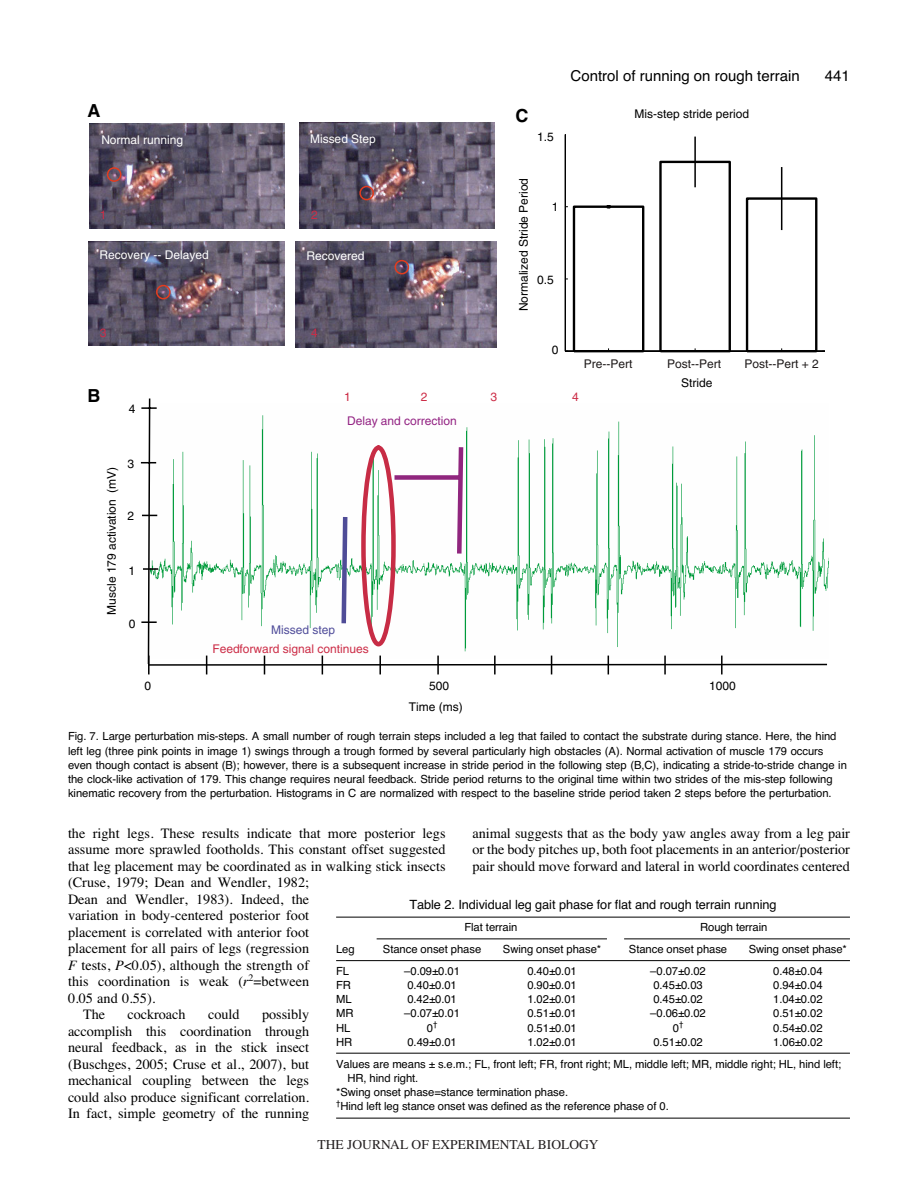
<style>
.page{position:relative;width:918px;height:1188px;background:#fff}
.page>*{position:absolute;margin:0;border:0;box-sizing:border-box;transform-origin:0 0}
.t1{font:700 18px "Helvetica";color:#000}
.t2{font:15px "Helvetica";color:#000}
.t3{font:14.25px/16.5px "Times";color:#000;text-align:justify}
.t4{font:13.5px "Times";color:#231f20}
.t5{font:12.75px "Helvetica";letter-spacing:-.005em;color:#000}
.t6{font:12px "Helvetica";color:#000}
.t7{font:12px "Helvetica";color:#fff}
.t8{font:12px "Helvetica";color:#cc2d47}
.t9{font:12px "Helvetica";color:#1e1a1a}
.t10{font:12px "Helvetica";color:#932383}
.t11{font:12px "Helvetica";color:#504d9a}
.t12{font:11.25px/14.2px "Helvetica";letter-spacing:-.005em;color:#000}
.s1{color:#fff}
.s2{font-style:italic}
</style>
<div class="page">
<img style="left:90px;top:123px;width:195px;height:106px">
<img style="left:299px;top:123px;width:195px;height:106px">
<img style="left:89px;top:241px;width:195px;height:104px">
<img style="left:296px;top:241px;width:200px;height:107px">
<hr style="left:565px;top:134px;width:1px;height:217px;background:#000">
<svg style="left:572px;top:160px;width:247px;height:193px"></svg>
<hr style="left:565px;top:351px;width:260px;height:1px;background:#000">
<hr style="left:694px;top:137px;width:2px;height:50px;background:#000">
<hr style="left:781px;top:167px;width:1px;height:63px;background:#000">
<img style="left:158px;top:415px;width:671px;height:244px">
<svg style="left:339px;top:512px;width:11px;height:116px"></svg>
<div style="left:361px;top:445px;width:35px;height:201px;border:5px solid #c72c45;border-radius:50%"></div>
<svg style="left:390px;top:443px;width:76px;height:115px"></svg>
<hr style="left:148px;top:664px;width:679px;height:2px;background:#000">
<svg style="left:437px;top:656px;width:2px;height:18px"></svg>
<svg style="left:721px;top:656px;width:2px;height:18px"></svg>
<svg style="left:494px;top:656px;width:2px;height:18px"></svg>
<svg style="left:551px;top:656px;width:1px;height:18px"></svg>
<svg style="left:608px;top:656px;width:1px;height:18px"></svg>
<svg style="left:664px;top:656px;width:2px;height:18px"></svg>
<svg style="left:140px;top:398px;width:18px;height:276px"></svg>
<svg style="left:206px;top:656px;width:1px;height:18px"></svg>
<svg style="left:264px;top:656px;width:1px;height:18px"></svg>
<svg style="left:322px;top:656px;width:1px;height:18px"></svg>
<svg style="left:379px;top:656px;width:2px;height:18px"></svg>
<svg style="left:106px;top:166px;width:304px;height:134px"></svg>
<hr style="left:336px;top:917px;width:514px;height:1px;background:#000">
<hr style="left:377px;top:939px;width:230px;height:1px;background:#000">
<hr style="left:624px;top:939px;width:226px;height:1px;background:#000">
<hr style="left:336px;top:960px;width:514px;height:1px;background:#000">
<hr style="left:336px;top:1053px;width:514px;height:1px;background:#000">
<hr style="left:336px;top:1118px;width:514px;height:1px;background:#000">
<h1 class="t1" style="left:88px;top:104px;width:14px">A</h1>
<h1 class="t1" style="left:515px;top:109px;width:14px">C</h1>
<p class="t7" style="left:101px;top:136px;width:83px">Normal running</p>
<p class="t7" style="left:310px;top:135px;width:67px">Missed Step</p>
<p class="t6" style="left:537px;top:132px;width:18px">1.5</p>
<p class="t8" style="left:100px;top:211px;width:8px">1</p>
<p class="t8" style="left:311px;top:211px;width:8px">2</p>
<p class="t7" style="left:100px;top:250px;width:111px">Recovery -- Delayed</p>
<p class="t7" style="left:307px;top:251px;width:59px">Recovered</p>
<p class="t8" style="left:100px;top:329px;width:8px">3</p>
<p class="t8" style="left:311px;top:329px;width:8px">4</p>
<p class="t6" style="left:519px;top:311px;width:135px;rotate:-90deg">Normalized Stride Period</p>
<p class="t6" style="left:552px;top:203px;width:8px">1</p>
<p class="t6" style="left:537px;top:275px;width:18px">0.5</p>
<p class="t6" style="left:552px;top:346px;width:8px">0</p>
<h2 class="t2" style="left:571px;top:70px;width:231px">Control of running on rough terrain</h2>
<h2 class="t2" style="left:825px;top:70px;width:27px">441</h2>
<p class="t6" style="left:635px;top:110px;width:116px">Mis-step stride period</p>
<p class="t9" style="left:584px;top:359px;width:50px">Pre--Pert</p>
<p class="t9" style="left:667px;top:359px;width:56px">Post--Pert</p>
<p class="t9" style="left:745px;top:359px;width:76px">Post--Pert + 2</p>
<p class="t6" style="left:681px;top:378px;width:33px">Stride</p>
<h1 class="t1" style="left:88px;top:389px;width:14px">B</h1>
<p class="t6" style="left:129px;top:404px;width:8px">4</p>
<p class="t8" style="left:344px;top:393px;width:8px">1</p>
<p class="t8" style="left:490px;top:393px;width:8px">3</p>
<p class="t8" style="left:421px;top:393px;width:8px">2</p>
<p class="t8" style="left:572px;top:393px;width:8px">4</p>
<p class="t10" style="left:347px;top:416px;width:111px">Delay and correction</p>
<p class="t6" style="left:107px;top:615px;width:150px;rotate:-90deg">Muscle 179 activation (mV)</p>
<p class="t6" style="left:127px;top:460px;width:8px">3</p>
<p class="t6" style="left:127px;top:512px;width:8px">2</p>
<p class="t6" style="left:128px;top:566px;width:8px">1</p>
<p class="t6" style="left:129px;top:620px;width:8px">0</p>
<p class="t11" style="left:271px;top:625px;width:66px">Missed step</p>
<p class="t8" style="left:212px;top:644px;width:158px">Feedforward signal continues</p>
<p class="t6" style="left:145px;top:681px;width:8px">0</p>
<p class="t6" style="left:429px;top:681px;width:21px">500</p>
<p class="t6" style="left:709px;top:681px;width:28px">1000</p>
<p class="t6" style="left:409px;top:703px;width:55px">Time (ms)</p>
<p class="t12" style="left:68px;top:730px;width:780px">Fig.<span class="s1">·</span>7. Large perturbation mis-steps. A small number of rough terrain steps included a leg that failed to contact the substrate during stance. Here, the hind left leg (three pink points in image 1) swings through a trough formed by several particularly high obstacles (A). Normal activation of muscle 179 occurs even though contact is absent (B); however, there is a subsequent increase in stride period in the following step (B,C), indicating a stride-to-stride change in the clock-like activation of 179. This change requires neural feedback. Stride period returns to the original time within two strides of the mis-step following kinematic recovery from the perturbation. Histograms in C are normalized with respect to the baseline stride period taken 2 steps before the perturbation.</p>
<p class="t3" style="left:68px;top:826px;width:379px">the right legs. These results indicate that more posterior legs</p>
<p class="t3" style="left:68px;top:843px;width:379px">assume more sprawled footholds. This constant offset suggested</p>
<p class="t3" style="left:68px;top:859px;width:379px">that leg placement may be coordinated as in walking stick insects</p>
<p class="t3" style="left:68px;top:876px;width:243px">(Cruse, 1979; Dean and Wendler, 1982;</p>
<p class="t3" style="left:68px;top:892px;width:243px">Dean and Wendler, 1983). Indeed, the</p>
<p class="t3" style="left:68px;top:909px;width:243px">variation in body-centered posterior foot</p>
<p class="t3" style="left:68px;top:925px;width:243px">placement is correlated with anterior foot</p>
<p class="t3" style="left:68px;top:942px;width:243px">placement for all pairs of legs (regression</p>
<p class="t3" style="left:68px;top:958px;width:243px"><span class="s2">F</span> tests, <span class="s2">P</span>&lt;0.05), although the strength of</p>
<p class="t3" style="left:68px;top:975px;width:243px">this coordination is weak (<span class="s2">r</span><sup>2</sup>=between</p>
<p class="t3" style="left:68px;top:991px;width:89px">0.05 and 0.55).</p>
<p class="t3" style="left:83px;top:1008px;width:24px">The</p>
<p class="t3" style="left:128px;top:1008px;width:59px">cockroach</p>
<p class="t3" style="left:208px;top:1008px;width:33px">could</p>
<p class="t3" style="left:472px;top:826px;width:379px">animal suggests that as the body yaw angles away from a leg pair or the body pitches up, both foot placements in an anterior/posterior pair should move forward and lateral in world coordinates centered</p>
<p class="t5" style="left:409px;top:900px;width:369px">Table<span class="s1">·</span>2. Individual leg gait phase for flat and rough terrain running</p>
<p class="t12" style="left:464px;top:921px;width:55px">Flat terrain</p>
<p class="t12" style="left:700px;top:921px;width:69px">Rough terrain</p>
<p class="t12" style="left:336px;top:943px;width:20px">Leg</p>
<p class="t12" style="left:383px;top:943px;width:100px">Stance onset phase</p>
<p class="t12" style="left:503px;top:943px;width:100px">Swing onset phase*</p>
<p class="t12" style="left:629px;top:943px;width:100px">Stance onset phase</p>
<p class="t12" style="left:749px;top:943px;width:100px">Swing onset phase*</p>
<p class="t12" style="left:336px;top:965px;width:15px">FL</p>
<p class="t12" style="left:404px;top:965px;width:57px">–0.09±0.01</p>
<p class="t12" style="left:527px;top:965px;width:51px">0.40±0.01</p>
<p class="t12" style="left:650px;top:965px;width:57px">–0.07±0.02</p>
<p class="t12" style="left:773px;top:965px;width:51px">0.48±0.04</p>
<p class="t12" style="left:336px;top:979px;width:16px">FR</p>
<p class="t12" style="left:407px;top:979px;width:51px">0.40±0.01</p>
<p class="t12" style="left:527px;top:979px;width:51px">0.90±0.01</p>
<p class="t12" style="left:653px;top:979px;width:51px">0.45±0.03</p>
<p class="t12" style="left:773px;top:979px;width:51px">0.94±0.04</p>
<p class="t12" style="left:336px;top:993px;width:17px">ML</p>
<p class="t12" style="left:407px;top:993px;width:51px">0.42±0.01</p>
<p class="t12" style="left:527px;top:993px;width:51px">1.02±0.01</p>
<p class="t12" style="left:653px;top:993px;width:51px">0.45±0.02</p>
<p class="t12" style="left:773px;top:993px;width:51px">1.04±0.02</p>
<p class="t12" style="left:336px;top:1007px;width:19px">MR</p>
<p class="t12" style="left:404px;top:1007px;width:57px">–0.07±0.01</p>
<p class="t12" style="left:527px;top:1007px;width:51px">0.51±0.01</p>
<p class="t12" style="left:650px;top:1007px;width:57px">–0.06±0.02</p>
<p class="t12" style="left:773px;top:1007px;width:51px">0.51±0.02</p>
<p class="t12" style="left:336px;top:1022px;width:16px">HL</p>
<p class="t12" style="left:427px;top:1022px;width:12px">0<sup>†</sup></p>
<p class="t12" style="left:527px;top:1022px;width:51px">0.51±0.01</p>
<p class="t12" style="left:673px;top:1022px;width:12px">0<sup>†</sup></p>
<p class="t12" style="left:773px;top:1022px;width:51px">0.54±0.02</p>
<p class="t12" style="left:336px;top:1036px;width:18px">HR</p>
<p class="t12" style="left:407px;top:1036px;width:51px">0.49±0.01</p>
<p class="t12" style="left:527px;top:1036px;width:51px">1.02±0.01</p>
<p class="t12" style="left:653px;top:1036px;width:51px">0.51±0.02</p>
<p class="t3" style="left:68px;top:1008px;width:243px;text-indent:194px">possibly accomplish this coordination through neural feedback, as in the stick insect (Buschges, 2005; Cruse et al., 2007), but mechanical coupling between the legs could also produce significant correlation.<br>In fact, simple geometry of the running</p>
<p class="t12" style="left:336px;top:1032px;width:507px;line-height:21.8px;text-indent:437px">1.06±0.02<br>Values are means ± s.e.m.; FL, front left; FR, front right; ML, middle left; MR, middle right; HL, hind left;</p>
<p class="t12" style="left:336px;top:1072px;width:334px;text-indent:11px">HR, hind right.<br>*Swing onset phase=stance termination phase.<br><sup>†</sup>Hind left leg stance onset was defined as the reference phase of 0.</p>
<p class="t4" style="left:318px;top:1137px;width:282px">THE JOURNAL OF EXPERIMENTAL BIOLOGY</p>
</div>
